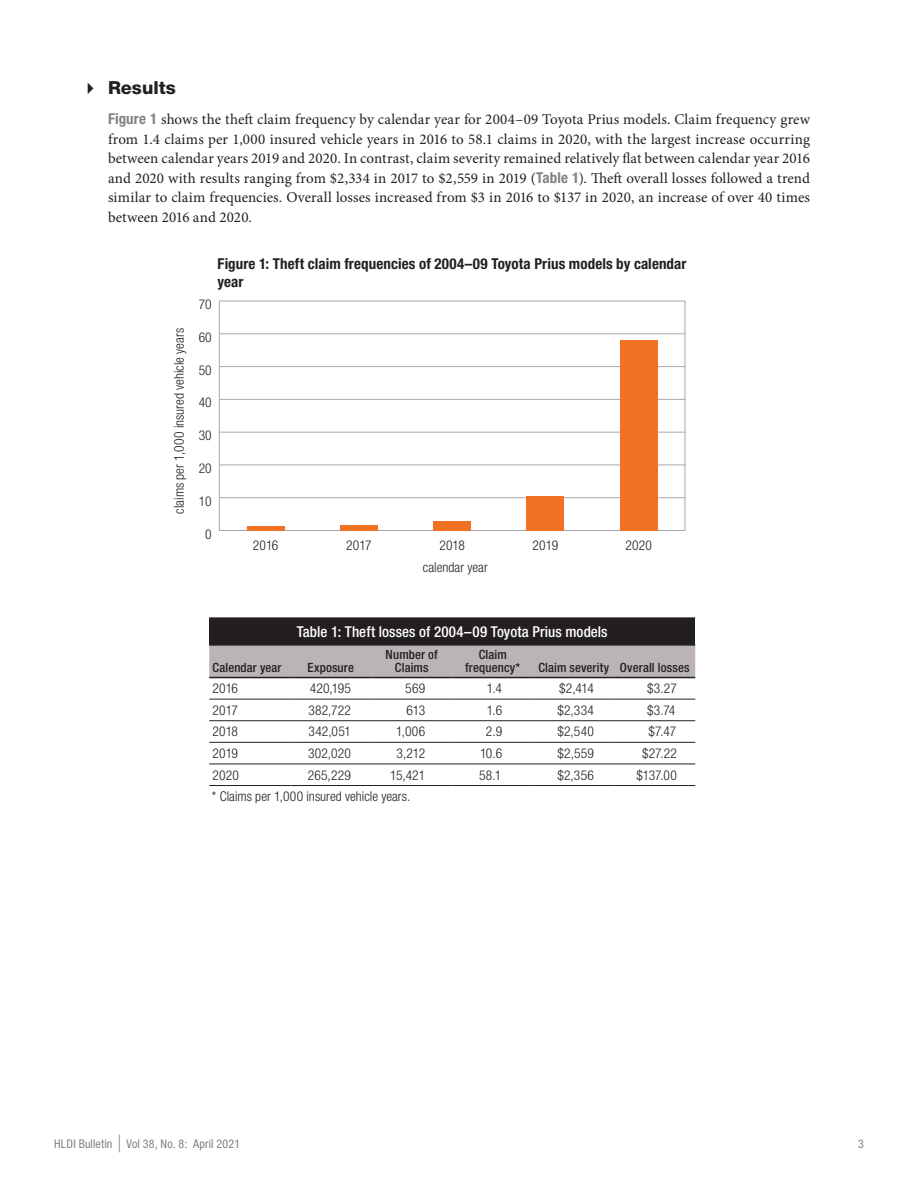
<style>
.page{position:relative;width:918px;height:1188px;background:#fff}
.page>*{position:absolute;margin:0;border:0;box-sizing:border-box;transform-origin:0 0}
.t1{font:800 18px "Helvetica Neue LT Pro";color:#231f20}
.Body_text{font:15px/19.5px "Minion Pro";letter-spacing:.01em;color:#231f20;text-align:justify}
.Graph_title{font:700 condensed 15px/18px "Helvetica Neue LT Pro";letter-spacing:.005em;color:#231f20}
.Table_header_text{font:500 condensed 15px "Helvetica Neue LT Pro";letter-spacing:.005em;color:#fff}
.Table_body_text__def{font:300 condensed 13.5px "Helvetica Neue LT Pro";letter-spacing:.005em;color:#231f20}
.Table_subheader_text{font:500 condensed 12.75px/12.8px "Helvetica Neue LT Pro";letter-spacing:.01em;color:#231f20;text-align:center}
.t2{font:condensed 12px "Helvetica Neue LT Pro";letter-spacing:.015em;color:#808285}
.s1{font-family:"Helvetica Neue LT Pro";font-weight:700;font-stretch:condensed;color:#808285}
.s2{font-size:24px}
</style>
<div class="page">
<div style="left:209px;top:618px;width:486px;height:27px;background:#231f20"></div>
<div style="left:209px;top:646px;width:486px;height:31px;background:#bab5b4"></div>
<hr style="left:209px;top:699px;width:81px;height:1px;background:#231f20">
<hr style="left:290px;top:699px;width:81px;height:1px;background:#231f20">
<hr style="left:371px;top:699px;width:81px;height:1px;background:#231f20">
<hr style="left:452px;top:699px;width:81px;height:1px;background:#231f20">
<hr style="left:533px;top:699px;width:81px;height:1px;background:#231f20">
<hr style="left:614px;top:699px;width:81px;height:1px;background:#231f20">
<hr style="left:209px;top:720px;width:81px;height:1px;background:#231f20">
<hr style="left:290px;top:720px;width:81px;height:1px;background:#231f20">
<hr style="left:371px;top:720px;width:81px;height:1px;background:#231f20">
<hr style="left:452px;top:720px;width:81px;height:1px;background:#231f20">
<hr style="left:533px;top:720px;width:81px;height:1px;background:#231f20">
<hr style="left:614px;top:720px;width:81px;height:1px;background:#231f20">
<hr style="left:209px;top:742px;width:81px;height:1px;background:#231f20">
<hr style="left:290px;top:742px;width:81px;height:1px;background:#231f20">
<hr style="left:371px;top:742px;width:81px;height:1px;background:#231f20">
<hr style="left:452px;top:742px;width:81px;height:1px;background:#231f20">
<hr style="left:533px;top:742px;width:81px;height:1px;background:#231f20">
<hr style="left:614px;top:742px;width:81px;height:1px;background:#231f20">
<hr style="left:209px;top:764px;width:81px;height:1px;background:#231f20">
<hr style="left:290px;top:764px;width:81px;height:1px;background:#231f20">
<hr style="left:371px;top:764px;width:81px;height:1px;background:#231f20">
<hr style="left:452px;top:764px;width:81px;height:1px;background:#231f20">
<hr style="left:533px;top:764px;width:81px;height:1px;background:#231f20">
<hr style="left:614px;top:764px;width:81px;height:1px;background:#231f20">
<hr style="left:209px;top:785px;width:81px;height:1px;background:#231f20">
<hr style="left:290px;top:785px;width:81px;height:1px;background:#231f20">
<hr style="left:371px;top:785px;width:81px;height:1px;background:#231f20">
<hr style="left:452px;top:785px;width:81px;height:1px;background:#231f20">
<hr style="left:533px;top:785px;width:81px;height:1px;background:#231f20">
<hr style="left:614px;top:785px;width:81px;height:1px;background:#231f20">
<hr style="left:209px;top:644px;width:81px;height:2px;background:#231f20">
<hr style="left:290px;top:644px;width:81px;height:2px;background:#231f20">
<hr style="left:371px;top:644px;width:81px;height:2px;background:#231f20">
<hr style="left:452px;top:644px;width:81px;height:2px;background:#231f20">
<hr style="left:533px;top:644px;width:81px;height:2px;background:#231f20">
<hr style="left:614px;top:644px;width:81px;height:2px;background:#231f20">
<hr style="left:209px;top:677px;width:81px;height:1px;background:#231f20">
<hr style="left:290px;top:677px;width:81px;height:1px;background:#231f20">
<hr style="left:371px;top:677px;width:81px;height:1px;background:#231f20">
<hr style="left:452px;top:677px;width:81px;height:1px;background:#231f20">
<hr style="left:533px;top:677px;width:81px;height:1px;background:#231f20">
<hr style="left:614px;top:677px;width:81px;height:1px;background:#231f20">
<hr style="left:685px;top:301px;width:1px;height:229px;background:#a8a9ad">
<hr style="left:219px;top:530px;width:466px;height:1px;background:#a8a9ad">
<hr style="left:219px;top:497px;width:466px;height:1px;background:#a8a9ad">
<hr style="left:219px;top:465px;width:466px;height:1px;background:#a8a9ad">
<hr style="left:219px;top:432px;width:466px;height:1px;background:#a8a9ad">
<hr style="left:219px;top:399px;width:466px;height:1px;background:#a8a9ad">
<hr style="left:219px;top:366px;width:466px;height:1px;background:#a8a9ad">
<hr style="left:219px;top:333px;width:466px;height:1px;background:#a8a9ad">
<hr style="left:219px;top:301px;width:466px;height:1px;background:#a8a9ad">
<hr style="left:247px;top:526px;width:37px;height:4px;background:#f37123">
<div style="left:340px;top:525px;width:38px;height:5px;background:#f37123"></div>
<div style="left:434px;top:521px;width:37px;height:9px;background:#f37123"></div>
<div style="left:527px;top:496px;width:37px;height:34px;background:#f37123"></div>
<div style="left:620px;top:340px;width:37px;height:190px;background:#f37123"></div>
<hr style="left:219px;top:301px;width:1px;height:230px;background:#a8a9ad">
<p class="t1" style="left:108px;top:77px;width:69px">Results</p>
<p class="Body_text" style="left:108px;top:110px;width:704px"><span class="s1">Figure 1</span> shows the theft claim frequency by calendar year for 2004–09 Toyota Prius models. Claim frequency grew from 1.4 claims per 1,000 insured vehicle years in 2016 to 58.1 claims in 2020, with the largest increase occurring between calendar years 2019 and 2020. In contrast, claim severity remained relatively flat between calendar year 2016 and 2020 with results ranging from $2,334 in 2017 to $2,559 in 2019 (<span class="s1">Table 1</span>). Theft overall losses followed a trend similar to claim frequencies. Overall losses increased from $3 in 2016 to $137 in 2020, an increase of over 40 times between 2016 and 2020.</p>
<p class="Graph_title" style="left:218px;top:255px;width:470px">Figure 1: Theft claim frequencies of 2004–09 Toyota Prius models by calendar year</p>
<p class="Table_body_text__def" style="left:171px;top:514px;width:187px;rotate:-90deg">claims per 1,000 insured vehicle years</p>
<p class="Table_body_text__def" style="left:199px;top:296px;width:14px">70</p>
<p class="Table_body_text__def" style="left:199px;top:329px;width:14px">60</p>
<p class="Table_body_text__def" style="left:199px;top:362px;width:14px">50</p>
<p class="Table_body_text__def" style="left:199px;top:395px;width:14px">40</p>
<p class="Table_body_text__def" style="left:199px;top:428px;width:14px">30</p>
<p class="Table_body_text__def" style="left:199px;top:460px;width:14px">20</p>
<p class="Table_body_text__def" style="left:199px;top:493px;width:14px">10</p>
<p class="Table_body_text__def" style="left:205px;top:526px;width:8px">0</p>
<p class="Table_body_text__def" style="left:253px;top:538px;width:27px">2016</p>
<p class="Table_body_text__def" style="left:346px;top:538px;width:27px">2017</p>
<p class="Table_body_text__def" style="left:439px;top:538px;width:27px">2018</p>
<p class="Table_body_text__def" style="left:533px;top:538px;width:27px">2019</p>
<p class="Table_body_text__def" style="left:625px;top:538px;width:28px">2020</p>
<p class="Table_body_text__def" style="left:423px;top:559px;width:67px">calendar year</p>
<p class="Table_header_text" style="left:297px;top:622px;width:312px">Table 1: Theft losses of 2004–09 Toyota Prius models</p>
<p class="Table_subheader_text" style="left:212px;top:661px;width:71px">Calendar year</p>
<p class="Table_subheader_text" style="left:308px;top:661px;width:48px">Exposure</p>
<p class="Table_subheader_text" style="left:386px;top:648px;width:54px">Number of<br>Claims</p>
<p class="Table_subheader_text" style="left:465px;top:648px;width:57px">Claim frequency*</p>
<p class="Table_subheader_text" style="left:538px;top:661px;width:72px">Claim severity</p>
<p class="Table_subheader_text" style="left:620px;top:661px;width:71px">Overall losses</p>
<p class="Table_body_text__def" style="left:212px;top:681px;width:27px">2016</p>
<p class="Table_body_text__def" style="left:310px;top:681px;width:43px">420,195</p>
<p class="Table_body_text__def" style="left:405px;top:681px;width:21px">569</p>
<p class="Table_body_text__def" style="left:487px;top:681px;width:17px">1.4</p>
<p class="Table_body_text__def" style="left:559px;top:681px;width:36px">$2,414</p>
<p class="Table_body_text__def" style="left:647px;top:681px;width:31px">$3.27</p>
<p class="Table_body_text__def" style="left:212px;top:702px;width:27px">2017</p>
<p class="Table_body_text__def" style="left:308px;top:702px;width:44px">382,722</p>
<p class="Table_body_text__def" style="left:406px;top:702px;width:20px">613</p>
<p class="Table_body_text__def" style="left:487px;top:702px;width:17px">1.6</p>
<p class="Table_body_text__def" style="left:557px;top:702px;width:38px">$2,334</p>
<p class="Table_body_text__def" style="left:647px;top:702px;width:30px">$3.74</p>
<p class="Table_body_text__def" style="left:212px;top:724px;width:27px">2018</p>
<p class="Table_body_text__def" style="left:309px;top:724px;width:44px">342,051</p>
<p class="Table_body_text__def" style="left:396px;top:724px;width:31px">1,006</p>
<p class="Table_body_text__def" style="left:486px;top:724px;width:18px">2.9</p>
<p class="Table_body_text__def" style="left:557px;top:724px;width:38px">$2,540</p>
<p class="Table_body_text__def" style="left:649px;top:724px;width:29px">$7.47</p>
<p class="Table_body_text__def" style="left:212px;top:745px;width:27px">2019</p>
<p class="Table_body_text__def" style="left:308px;top:745px;width:44px">302,020</p>
<p class="Table_body_text__def" style="left:396px;top:745px;width:30px">3,212</p>
<p class="Table_body_text__def" style="left:480px;top:745px;width:24px">10.6</p>
<p class="Table_body_text__def" style="left:558px;top:745px;width:38px">$2,559</p>
<p class="Table_body_text__def" style="left:642px;top:745px;width:37px">$27.22</p>
<p class="Table_body_text__def" style="left:212px;top:767px;width:28px">2020</p>
<p class="Table_body_text__def" style="left:308px;top:767px;width:45px">265,229</p>
<p class="Table_body_text__def" style="left:390px;top:767px;width:36px">15,421</p>
<p class="Table_body_text__def" style="left:479px;top:767px;width:24px">58.1</p>
<p class="Table_body_text__def" style="left:557px;top:767px;width:38px">$2,356</p>
<p class="Table_body_text__def" style="left:636px;top:767px;width:42px">$137.00</p>
<p class="Table_body_text__def" style="left:212px;top:789px;width:200px">* Claims per 1,000 insured vehicle years.</p>
<p class="t2" style="left:54px;top:1136px;width:188px">HLDI Bulletin <span class="s2">|</span> Vol 38, No. 8: April 2021</p>
<p class="t2" style="left:858px;top:1136px;width:7px">3</p>
</div>
